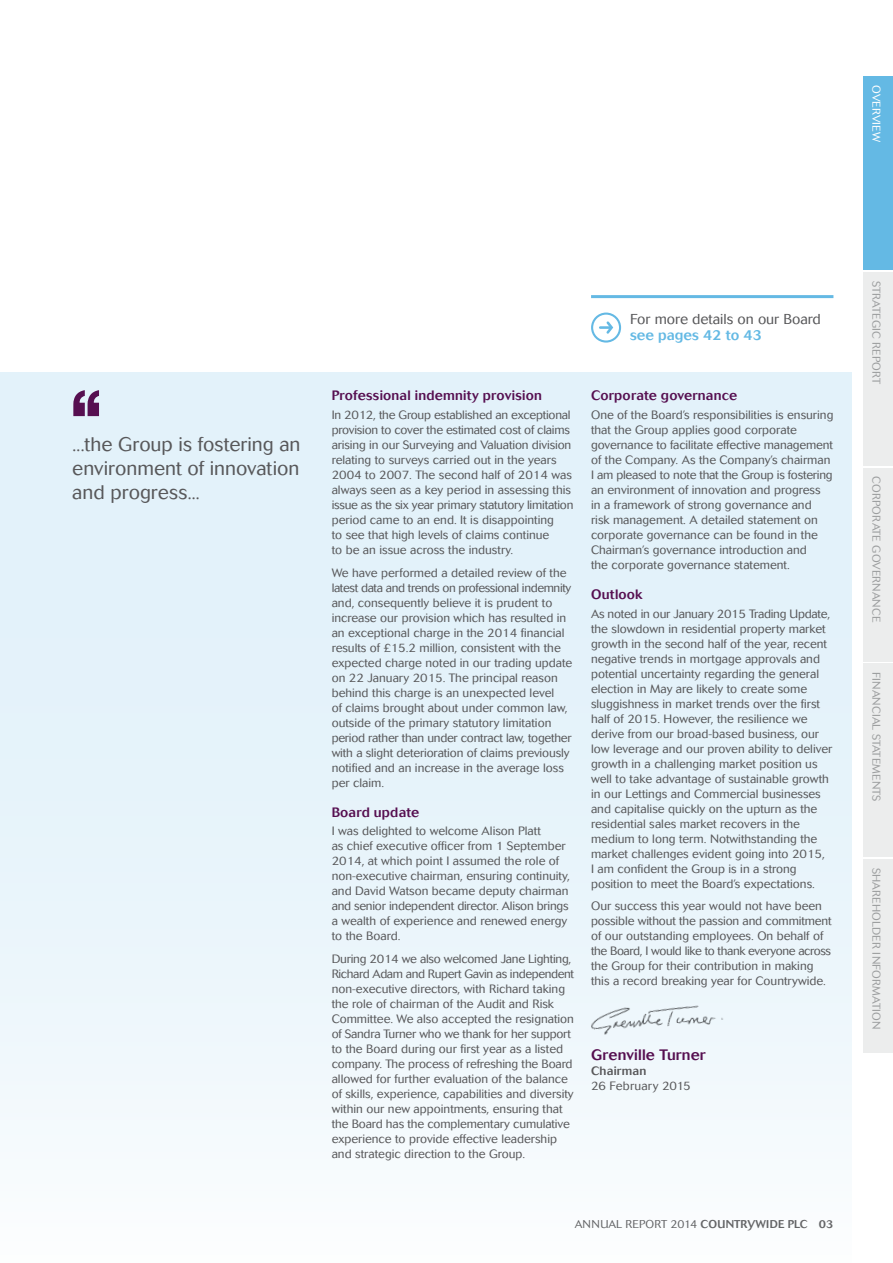
<style>
.page{position:relative;width:893px;height:1263px;background:#fff}
.page>*{position:absolute;margin:0;border:0;box-sizing:border-box;transform-origin:0 0}
.t1{font:300 19.5px/24px "Cosmos";color:#58585a;text-align:justify}
.t2{font:500 15px "Cosmos";letter-spacing:.015em;color:#560f50}
.t3{font:300 14.25px "Cosmos";color:#58585a}
.t4{font:500 14.25px "Cosmos";color:#64b9e4}
.t5{font:500 13.5px "Cosmos";letter-spacing:.015em;color:#560f50}
.t6{font:300 12px/15px "Cosmos";color:#58585a}
.t7{font:300 12px "Cosmos";letter-spacing:.02em;color:#58585a}
.t8{font:500 12px "Cosmos";letter-spacing:.02em;color:#58585a}
.t9{font:300 11.25px "Cosmos";letter-spacing:.02em;color:#9c9e9f}
.t10{font:300 11.25px "Cosmos";color:#646567}
.t11{font:300 11.25px "Cosmos";color:#9c9e9f}
.t12{font:300 11.25px "Cosmos";letter-spacing:.01em;color:#fff}
.s1{font-weight:500}
</style>
<div class="page">
<div style="left:0;top:372px;width:851px;height:891px;background:linear-gradient(to bottom,#deeff9,#f6fbfd)"></div>
<div style="left:863px;top:77px;width:30px;height:193px;background:#64b9e4"></div>
<div style="left:863px;top:272px;width:30px;height:194px;background:#eceded"></div>
<div style="left:863px;top:468px;width:30px;height:193px;background:#eceded"></div>
<div style="left:863px;top:663px;width:30px;height:194px;background:#eceded"></div>
<div style="left:863px;top:859px;width:30px;height:193px;background:#eceded"></div>
<svg style="left:73px;top:390px;width:26px;height:26px"></svg>
<img style="left:587px;top:990px;width:140px;height:61px">
<div style="left:591px;top:313px;width:30px;height:30px;border:2px solid #64b9e4;border-radius:50%"></div>
<svg style="left:600px;top:321px;width:14px;height:13px"></svg>
<hr style="left:591px;top:295px;width:242px;height:3px;background:#64b9e4">
<p class="t12" style="left:883px;top:85px;width:58px;rotate:90deg">OVERVIEW</p>
<h1 class="t1" style="left:72px;top:432px;width:230px">...the Group is fostering an environment of innovation and progress...</h1>
<p class="t3" style="left:630px;top:310px;width:192px">For more details on our Board</p>
<p class="t4" style="left:630px;top:327px;width:133px">see pages 42 to 43</p>
<p class="t5" style="left:332px;top:388px;width:212px">Professional indemnity provision</p>
<p class="t6" style="left:332px;top:407px;width:243px">In 2012, the Group established an exceptional provision to cover the estimated cost of claims arising in our Surveying and Valuation division relating to surveys carried out in the years 2004 to 2007. The second half of 2014 was always seen as a key period in assessing this issue as the six year primary statutory limitation period came to an end. It is disappointing<br>to see that high levels of claims continue<br>to be an issue across the industry.</p>
<p class="t6" style="left:332px;top:565px;width:242px">We have performed a detailed review of the latest data and trends on professional indemnity and, consequently believe it is prudent to increase our provision which has resulted in an exceptional charge in the 2014 financial results of £15.2 million, consistent with the expected charge noted in our trading update on 22 January 2015. The principal reason behind this charge is an unexpected level<br>of claims brought about under common law, outside of the primary statutory limitation period rather than under contract law, together with a slight deterioration of claims previously notified and an increase in the average loss per claim.</p>
<p class="t5" style="left:332px;top:804px;width:89px">Board update</p>
<p class="t6" style="left:332px;top:824px;width:240px">I was delighted to welcome Alison Platt<br>as chief executive officer from 1 September 2014, at which point I assumed the role of non-executive chairman, ensuring continuity, and David Watson became deputy chairman and senior independent director. Alison brings a wealth of experience and renewed energy to the Board.</p>
<p class="t6" style="left:332px;top:951px;width:244px">During 2014 we also welcomed Jane Lighting, Richard Adam and Rupert Gavin as independent non-executive directors, with Richard taking the role of chairman of the Audit and Risk Committee. We also accepted the resignation of Sandra Turner who we thank for her support to the Board during our first year as a listed company. The process of refreshing the Board allowed for further evaluation of the balance of skills, experience, capabilities and diversity within our new appointments, ensuring that the Board has the complementary cumulative experience to provide effective leadership and strategic direction to the Group.</p>
<p class="t5" style="left:591px;top:388px;width:148px">Corporate governance</p>
<p class="t6" style="left:591px;top:407px;width:244px">One of the Board’s responsibilities is ensuring that the Group applies good corporate governance to facilitate effective management of the Company. As the Company’s chairman I am pleased to note that the Group is fostering an environment of innovation and progress<br>in a framework of strong governance and<br>risk management. A detailed statement on corporate governance can be found in the Chairman’s governance introduction and<br>the corporate governance statement.</p>
<p class="t5" style="left:591px;top:587px;width:53px">Outlook</p>
<p class="t6" style="left:591px;top:606px;width:243px">As noted in our January 2015 Trading Update, the slowdown in residential property market growth in the second half of the year, recent negative trends in mortgage approvals and potential uncertainty regarding the general election in May are likely to create some sluggishness in market trends over the first half of 2015. However, the resilience we derive from our broad-based business, our low leverage and our proven ability to deliver growth in a challenging market position us well to take advantage of sustainable growth in our Lettings and Commercial businesses and capitalise quickly on the upturn as the residential sales market recovers in the medium to long term. Notwithstanding the market challenges evident going into 2015,<br>I am confident the Group is in a strong position to meet the Board’s expectations.</p>
<p class="t6" style="left:591px;top:899px;width:242px">Our success this year would not have been possible without the passion and commitment of our outstanding employees. On behalf of the Board, I would like to thank everyone across the Group for their contribution in making this a record breaking year for Countrywide.</p>
<p class="t2" style="left:591px;top:1046px;width:116px">Grenville Turner</p>
<p class="t8" style="left:591px;top:1064px;width:57px">Chairman</p>
<p class="t7" style="left:591px;top:1079px;width:101px">26 February 2015</p>
<p class="t10" style="left:575px;top:1218px;width:260px">ANNUAL REPORT 2014 <span class="s1">COUNTRYWIDE PLC 03</span></p>
<p class="t9" style="left:883px;top:281px;width:105px;rotate:90deg">STRATEGIC REPORT</p>
<p class="t9" style="left:883px;top:476px;width:147px;rotate:90deg">CORPORATE GOVERNANCE</p>
<p class="t11" style="left:883px;top:672px;width:131px;rotate:90deg">FINANCIAL STATEMENTS</p>
<p class="t9" style="left:883px;top:867px;width:163px;rotate:90deg">SHAREHOLDER INFORMATION</p>
</div>
